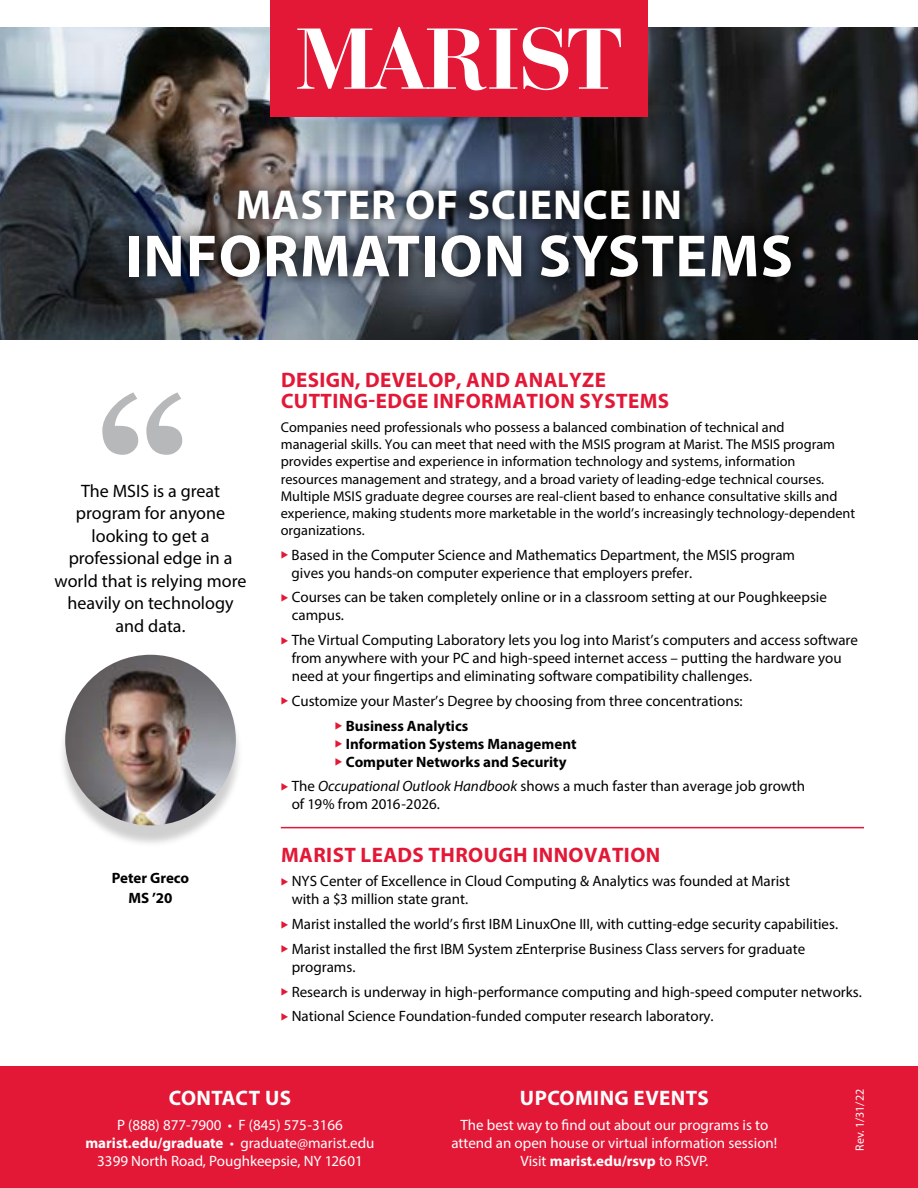
<style>
.page{position:relative;width:918px;height:1188px;background:#fff}
.page>*{position:absolute;margin:0;border:0;box-sizing:border-box;transform-origin:0 0}
.t1{font:700 60px "Myriad Pro";letter-spacing:.02em;color:#fff}
.t2{font:700 42px "Myriad Pro";letter-spacing:.02em;color:#fff}
.t3{font:700 21px/21px "Myriad Pro";letter-spacing:.02em;color:#e31837}
.t4{font:700 21px "Myriad Pro";letter-spacing:.02em;color:#fff}
.t5{font:18px/22.5px "Myriad Pro";color:#000;text-align:center}
.t6{font:15px/18px "Myriad Pro";color:#000}
.t7{font:15px/18px "Myriad Pro";color:#fff;text-align:center}
.t8{font:700 15px/19.5px "Myriad Pro";color:#000;text-align:center}
.t9{font:14.25px/17.1px "Myriad Pro";color:#000}
.t10{font:12px "Myriad Pro";color:#fff}
.s1{color:#e31837}
.s2{font-style:italic}
.s3{font-weight:700}
</style>
<div class="page">
<img style="left:0;top:27px;width:918px;height:16px">
<img style="left:0;top:43px;width:918px;height:297px">
<svg style="left:102px;top:392px;width:80px;height:63px"></svg>
<div style="left:58px;top:663px;width:185px;height:184px;background:#000;opacity:.19"></div>
<img style="left:65px;top:655px;width:171px;height:170px;border-radius:85px">
<hr style="left:281px;top:827px;width:583px;height:1px;background:#e31837">
<svg style="left:116px;top:177px;width:687px;height:113px;background:#373b43"></svg>
<div style="left:0;top:1066px;width:918px;height:122px;background:#e31837"></div>
<div style="left:270px;top:0;width:378px;height:117px;background:#e31837"></div>
<svg style="left:297px;top:27px;width:220px;height:63px"></svg>
<svg style="left:523px;top:27px;width:98px;height:63px"></svg>
<h2 class="t2" style="left:236px;top:178px;width:448px">MASTER OF SCIENCE IN</h2>
<h1 class="t1" style="left:125px;top:217px;width:669px">INFORMATION SYSTEMS</h1>
<p class="t5" style="left:55px;top:479px;width:193px">The MSIS is a great program for anyone looking to get a professional edge in a world that is relying more heavily on technology and data.</p>
<p class="t8" style="left:112px;top:868px;width:79px">Peter Greco<br>MS ’20</p>
<h3 class="t3" style="left:281px;top:369px;width:390px">DESIGN, DEVELOP, AND ANALYZE<br>CUTTING-EDGE INFORMATION SYSTEMS</h3>
<p class="t9" style="left:281px;top:419px;width:576px">Companies need professionals who possess a balanced combination of technical and<br>managerial skills. You can meet that need with the MSIS program at Marist. The MSIS program provides expertise and experience in information technology and systems, information resources management and strategy, and a broad variety of leading-edge technical courses.<br>Multiple MSIS graduate degree courses are real-client based to enhance consultative skills and experience, making students more marketable in the world’s increasingly technology-dependent organizations.</p>
<p class="t6" style="left:292px;top:545px;width:505px;text-indent:-11px"><span class="s1">◆</span> Based in the Computer Science and Mathematics Department, the MSIS program gives you hands-on computer experience that employers prefer.</p>
<p class="t6" style="left:292px;top:588px;width:537px;text-indent:-11px"><span class="s1">◆</span> Courses can be taken completely online or in a classroom setting at our Poughkeepsie campus.</p>
<p class="t6" style="left:292px;top:631px;width:568px;text-indent:-11px"><span class="s1">◆</span> The Virtual Computing Laboratory lets you log into Marist’s computers and access software from anywhere with your PC and high-speed internet access – putting the hardware you need at your fingertips and eliminating software compatibility challenges.</p>
<p class="t6" style="left:281px;top:692px;width:463px"><span class="s1">◆</span> Customize your Master’s Degree by choosing from three concentrations:</p>
<p class="t8" style="left:335px;top:715px;width:135px"><span class="s1">◆</span> Business Analytics</p>
<p class="t8" style="left:335px;top:733px;width:243px"><span class="s1">◆</span> Information Systems Management</p>
<p class="t8" style="left:335px;top:751px;width:233px"><span class="s1">◆</span> Computer Networks and Security</p>
<p class="t6" style="left:292px;top:777px;width:515px;text-indent:-11px"><span class="s1">◆</span> The <span class="s2">Occupational Outlook Handbook</span> shows a much faster than average job growth of 19% from 2016-2026.</p>
<h3 class="t3" style="left:281px;top:843px;width:381px">MARIST LEADS THROUGH INNOVATION</h3>
<p class="t6" style="left:292px;top:872px;width:500px;text-indent:-11px"><span class="s1">◆</span> NYS Center of Excellence in Cloud Computing &amp; Analytics was founded at Marist with a $3 million state grant.</p>
<p class="t6" style="left:281px;top:915px;width:559px"><span class="s1">◆</span> Marist installed the world’s first IBM LinuxOne III, with cutting-edge security capabilities.</p>
<p class="t6" style="left:292px;top:940px;width:515px;text-indent:-11px"><span class="s1">◆</span> Marist installed the first IBM System zEnterprise Business Class servers for graduate programs.</p>
<p class="t6" style="left:281px;top:982px;width:583px"><span class="s1">◆</span> Research is underway in high-performance computing and high-speed computer networks.</p>
<p class="t6" style="left:281px;top:1007px;width:434px"><span class="s1">◆</span> National Science Foundation-funded computer research laboratory.</p>
<h3 class="t4" style="left:169px;top:1084px;width:124px">CONTACT US</h3>
<p class="t7" style="left:85px;top:1115px;width:291px">P (888) 877-7900 • F (845) 575-3166 <span class="s3">marist.edu/graduate</span> • graduate@marist.edu<br>3399 North Road, Poughkeepsie, NY 12601</p>
<h3 class="t4" style="left:520px;top:1084px;width:190px">UPCOMING EVENTS</h3>
<p class="t7" style="left:451px;top:1115px;width:327px">The best way to find out about our programs is to attend an open house or virtual information session!<br>Visit <span class="s3">marist.edu/rsvp</span> to RSVP.</p>
<p class="t10" style="left:853px;top:1151px;width:63px;rotate:-90deg">Rev. 1/31/22</p>
</div>
